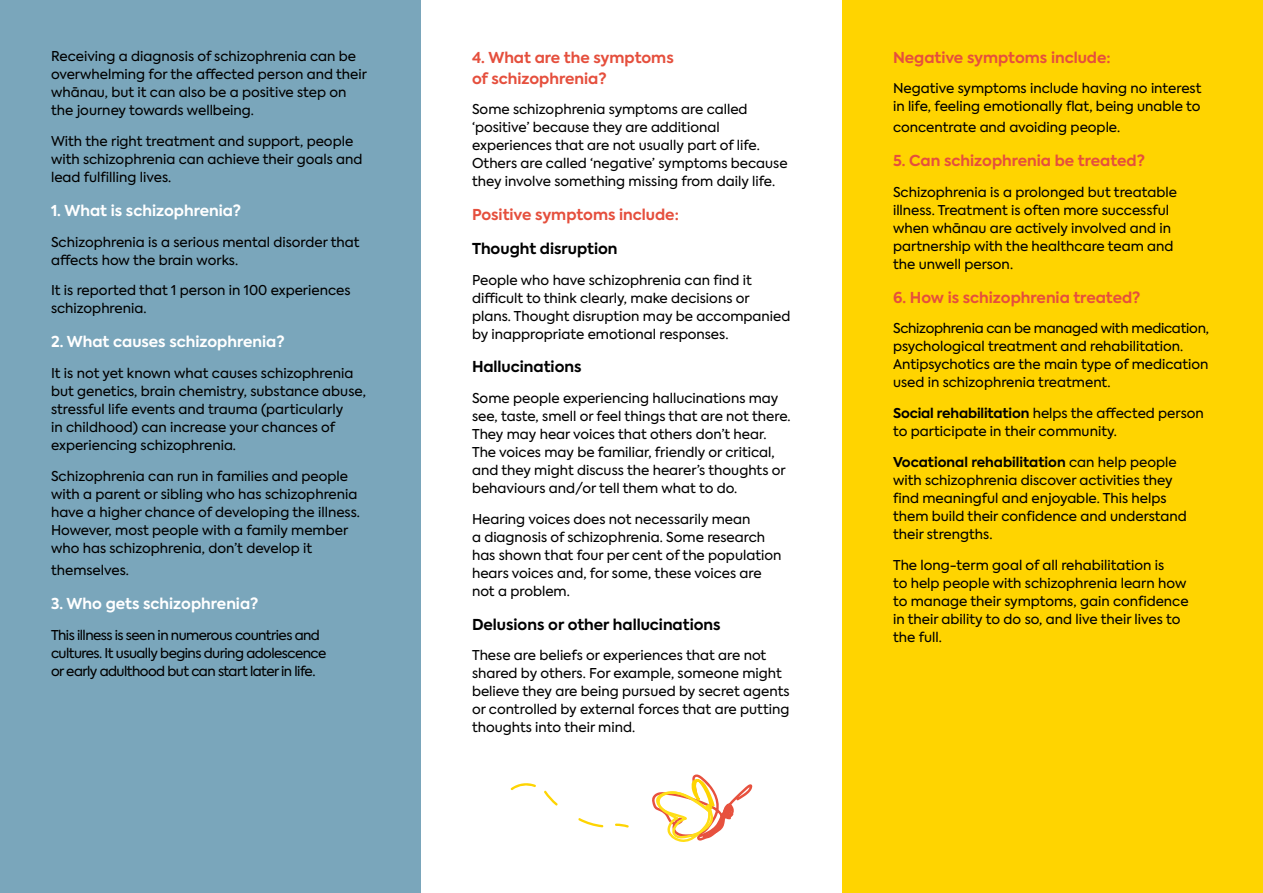
<style>
.page{position:relative;width:1263px;height:893px;background:#fff}
.page>*{position:absolute;margin:0;border:0;box-sizing:border-box;transform-origin:0 0}
.t1{font:700 15px/21px "Axiforma";color:#e54f3d}
.t2{font:700 15px "Axiforma";color:#fff}
.t3{font:700 15px "Axiforma";color:#000}
.t4{font:13.5px/18px "Axiforma";color:#000}
.t5{font:13.5px/18px "Axiforma";letter-spacing:-.04em;color:#000}
.s1{font-weight:700}
</style>
<div class="page">
<div style="left:0;top:0;width:420px;height:893px;background:#7aa6bb"></div>
<div style="left:843px;top:0;width:420px;height:893px;background:#ffd400"></div>
<svg style="left:652px;top:774px;width:100px;height:68px"></svg>
<svg style="left:511px;top:783px;width:25px;height:7px"></svg>
<svg style="left:544px;top:790px;width:14px;height:16px"></svg>
<svg style="left:578px;top:818px;width:26px;height:9px"></svg>
<svg style="left:615px;top:824px;width:14px;height:4px"></svg>
<p class="t4" style="left:51px;top:48px;width:318px">Receiving a diagnosis of schizophrenia can be overwhelming for the affected person and their whānau, but it can also be a positive step on the journey towards wellbeing.</p>
<p class="t4" style="left:51px;top:133px;width:313px">With the right treatment and support, people with schizophrenia can achieve their goals and lead fulfilling lives.</p>
<p class="t2" style="left:51px;top:200px;width:192px">1. What is schizophrenia?</p>
<p class="t4" style="left:51px;top:233px;width:310px">Schizophrenia is a serious mental disorder that affects how the brain works.</p>
<p class="t4" style="left:51px;top:282px;width:301px">It is reported that 1 person in 100 experiences schizophrenia.</p>
<p class="t2" style="left:51px;top:332px;width:235px">2. What causes schizophrenia?</p>
<p class="t4" style="left:51px;top:364px;width:316px">It is not yet known what causes schizophrenia but genetics, brain chemistry, substance abuse, stressful life events and trauma (particularly<br>in childhood) can increase your chances of experiencing schizophrenia.</p>
<p class="t4" style="left:51px;top:467px;width:310px">Schizophrenia can run in families and people with a parent or sibling who has schizophrenia have a higher chance of developing the illness.<br>However, most people with a family member who has schizophrenia, don’t develop it</p>
<p class="t4" style="left:51px;top:562px;width:79px">themselves.</p>
<p class="t2" style="left:51px;top:593px;width:209px">3. Who gets schizophrenia?</p>
<p class="t5" style="left:51px;top:626px;width:277px">This illness is seen in numerous countries and cultures. It usually begins during adolescence or early adulthood but can start later in life.</p>
<p class="t1" style="left:472px;top:47px;width:203px">4. What are the symptoms of schizophrenia?</p>
<p class="t4" style="left:472px;top:101px;width:317px">Some schizophrenia symptoms are called ‘positive’ because they are additional experiences that are not usually part of life.<br>Others are called ‘negative’ symptoms because they involve something missing from daily life.</p>
<p class="t1" style="left:472px;top:204px;width:208px">Positive symptoms include:</p>
<p class="t3" style="left:472px;top:238px;width:147px">Thought disruption</p>
<p class="t4" style="left:472px;top:271px;width:320px">People who have schizophrenia can find it difficult to think clearly, make decisions or plans. Thought disruption may be accompanied by inappropriate emotional responses.</p>
<p class="t3" style="left:472px;top:357px;width:111px">Hallucinations</p>
<p class="t4" style="left:472px;top:389px;width:320px">Some people experiencing hallucinations may see, taste, smell or feel things that are not there.<br>They may hear voices that others don’t hear.<br>The voices may be familiar, friendly or critical, and they might discuss the hearer’s thoughts or behaviours and/or tell them what to do.</p>
<p class="t4" style="left:472px;top:510px;width:311px">Hearing voices does not necessarily mean<br>a diagnosis of schizophrenia. Some research has shown that four per cent of the population hears voices and, for some, these voices are not a problem.</p>
<p class="t3" style="left:472px;top:614px;width:250px">Delusions or other hallucinations</p>
<p class="t4" style="left:472px;top:647px;width:319px">These are beliefs or experiences that are not shared by others. For example, someone might believe they are being pursued by secret agents or controlled by external forces that are putting thoughts into their mind.</p>
<p class="t1" style="left:893px;top:47px;width:219px">Negative symptoms include:</p>
<p class="t4" style="left:893px;top:80px;width:310px">Negative symptoms include having no interest in life, feeling emotionally flat, being unable to</p>
<p class="t4" style="left:893px;top:119px;width:229px">concentrate and avoiding people.</p>
<p class="t1" style="left:893px;top:150px;width:253px">5. Can schizophrenia be treated?</p>
<p class="t4" style="left:893px;top:183px;width:285px">Schizophrenia is a prolonged but treatable illness. Treatment is often more successful when whānau are actively involved and in partnership with the healthcare team and the unwell person.</p>
<p class="t1" style="left:893px;top:287px;width:249px">6. How is schizophrenia treated?</p>
<p class="t4" style="left:893px;top:320px;width:317px">Schizophrenia can be managed with medication, psychological treatment and rehabilitation.<br>Antipsychotics are the main type of medication used in schizophrenia treatment.</p>
<p class="t4" style="left:893px;top:404px;width:312px"><span class="s1">Social rehabilitation</span> helps the affected person to participate in their community.</p>
<p class="t4" style="left:893px;top:453px;width:295px"><span class="s1">Vocational rehabilitation</span> can help people with schizophrenia discover activities they find meaningful and enjoyable. This helps them build their confidence and understand their strengths.</p>
<p class="t4" style="left:893px;top:556px;width:297px">The long-term goal of all rehabilitation is<br>to help people with schizophrenia learn how to manage their symptoms, gain confidence in their ability to do so, and live their lives to the full.</p>
</div>
